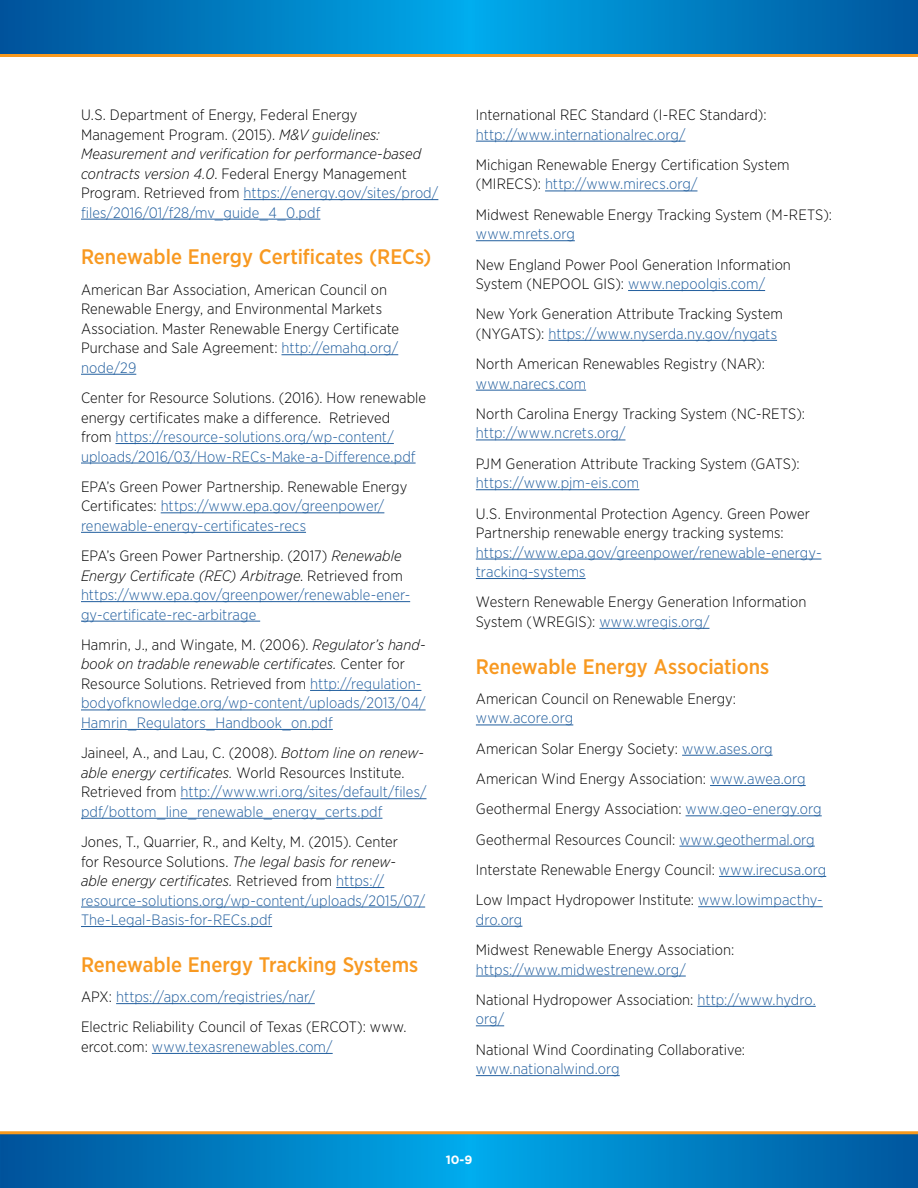
<style>
.page{position:relative;width:918px;height:1188px;background:#fff}
.page>*{position:absolute;margin:0;border:0;box-sizing:border-box;transform-origin:0 0}
.Heading_2{font:500 21px "Gotham Narrow";color:#f89921}
.body_text{font:300 15px/19.5px "Gotham Narrow";letter-spacing:.005em;color:#000}
.body_text-2{font:300 15px/19.5px "Gotham Narrow";letter-spacing:.005em;color:#215e9e}
.t1{font:700 12px "Gotham";color:#fff}
.s1{font-style:italic}
.s2{color:#215e9e}
.s3{color:#000}
.s4{font-style:italic;color:#000}
</style>
<div class="page">
<svg style="left:0;top:0;width:918px;height:54px;background:#007ec2"></svg>
<svg style="left:1px;top:1134px;width:917px;height:54px;background:#017ec1"></svg>
<hr style="left:0;top:1134px;width:1px;height:54px;background:#00549d">
<hr style="left:0;top:1131px;width:918px;height:3px;background:#f8991d">
<hr style="left:0;top:54px;width:918px;height:3px;background:#f8991d">
<hr style="left:244px;top:199px;width:194px;height:1px;background:#215e9e">
<hr style="left:81px;top:219px;width:239px;height:1px;background:#215e9e">
<hr style="left:282px;top:354px;width:116px;height:1px;background:#215e9e">
<hr style="left:81px;top:374px;width:55px;height:1px;background:#215e9e">
<hr style="left:115px;top:443px;width:279px;height:1px;background:#215e9e">
<hr style="left:81px;top:463px;width:335px;height:1px;background:#215e9e">
<hr style="left:161px;top:512px;width:223px;height:1px;background:#215e9e">
<hr style="left:81px;top:532px;width:225px;height:1px;background:#215e9e">
<hr style="left:81px;top:601px;width:329px;height:1px;background:#215e9e">
<hr style="left:81px;top:621px;width:179px;height:1px;background:#215e9e">
<hr style="left:310px;top:690px;width:111px;height:1px;background:#215e9e">
<hr style="left:81px;top:710px;width:345px;height:1px;background:#215e9e">
<hr style="left:81px;top:729px;width:252px;height:1px;background:#215e9e">
<hr style="left:181px;top:798px;width:246px;height:1px;background:#215e9e">
<hr style="left:81px;top:818px;width:301px;height:1px;background:#215e9e">
<hr style="left:336px;top:887px;width:48px;height:1px;background:#215e9e">
<hr style="left:81px;top:907px;width:344px;height:1px;background:#215e9e">
<hr style="left:81px;top:926px;width:191px;height:1px;background:#215e9e">
<hr style="left:116px;top:1003px;width:199px;height:1px;background:#215e9e">
<hr style="left:152px;top:1053px;width:181px;height:1px;background:#215e9e">
<hr style="left:476px;top:141px;width:209px;height:1px;background:#215e9e">
<hr style="left:545px;top:191px;width:152px;height:1px;background:#215e9e">
<hr style="left:476px;top:240px;width:99px;height:1px;background:#215e9e">
<hr style="left:628px;top:290px;width:137px;height:1px;background:#215e9e">
<hr style="left:548px;top:340px;width:229px;height:1px;background:#215e9e">
<hr style="left:476px;top:390px;width:110px;height:1px;background:#215e9e">
<hr style="left:476px;top:440px;width:149px;height:1px;background:#215e9e">
<hr style="left:476px;top:489px;width:163px;height:1px;background:#215e9e">
<hr style="left:476px;top:559px;width:345px;height:1px;background:#215e9e">
<hr style="left:476px;top:578px;width:110px;height:1px;background:#215e9e">
<hr style="left:599px;top:628px;width:110px;height:1px;background:#215e9e">
<hr style="left:476px;top:725px;width:97px;height:1px;background:#215e9e">
<hr style="left:682px;top:755px;width:91px;height:1px;background:#215e9e">
<hr style="left:710px;top:785px;width:96px;height:1px;background:#215e9e">
<hr style="left:686px;top:815px;width:136px;height:1px;background:#215e9e">
<hr style="left:679px;top:846px;width:136px;height:1px;background:#215e9e">
<hr style="left:719px;top:876px;width:107px;height:1px;background:#215e9e">
<hr style="left:698px;top:906px;width:125px;height:1px;background:#215e9e">
<hr style="left:476px;top:926px;width:46px;height:1px;background:#215e9e">
<hr style="left:476px;top:976px;width:210px;height:1px;background:#215e9e">
<hr style="left:697px;top:1006px;width:119px;height:1px;background:#215e9e">
<svg style="left:476px;top:1025px;width:28px;height:1px"></svg>
<hr style="left:476px;top:1075px;width:144px;height:1px;background:#215e9e">
<p class="body_text" style="left:81px;top:105px;width:359px">U.S. Department of Energy, Federal Energy Management Program. (2015). <span class="s1">M&amp;V guidelines:<br>Measurement and verification for performance-based contracts version 4.0</span>. Federal Energy Management Program. Retrieved from <span class="s2">https://energy.gov/sites/prod/ files/2016/01/f28/mv_guide_4_0.pdf</span></p>
<p class="Heading_2" style="left:81px;top:244px;width:352px">Renewable Energy Certificates (RECs)</p>
<p class="body_text" style="left:81px;top:279px;width:320px">American Bar Association, American Council on Renewable Energy, and Environmental Markets Association. Master Renewable Energy Certificate Purchase and Sale Agreement: <span class="s2">http://emahq.org/ node/29</span></p>
<p class="body_text" style="left:81px;top:388px;width:347px">Center for Resource Solutions. (2016). How renewable energy certificates make a difference. Retrieved<br>from <span class="s2">https://resource-solutions.org/wp-content/ uploads/2016/03/How-RECs-Make-a-Difference.pdf</span></p>
<p class="body_text-2" style="left:81px;top:476px;width:328px"><span class="s3">EPA’s Green Power Partnership. Renewable Energy<br>Certificates:</span> https://www.epa.gov/greenpower/ renewable-energy-certificates-recs</p>
<p class="body_text-2" style="left:81px;top:546px;width:331px"><span class="s3">EPA’s Green Power Partnership. (2017)</span> <span class="s4">Renewable Energy Certificate (REC) Arbitrage</span><span class="s3">. Retrieved from </span>https://www.epa.gov/greenpower/renewable-ener&shy;gy-certificate-rec-arbitrage</p>
<p class="body_text-2" style="left:81px;top:635px;width:346px"><span class="s3">Hamrin, J., and Wingate, M. (2006).</span> <span class="s4">Regulator’s hand&shy;book on tradable renewable certificates.</span> <span class="s3">Center for Resource Solutions. Retrieved from</span> http://regulation&shy;bodyofknowledge.org/wp-content/uploads/2013/04/ Hamrin_Regulators_Handbook_on.pdf</p>
<p class="body_text-2" style="left:81px;top:743px;width:347px"><span class="s3">Jaineel, A., and Lau, C. (2008).</span> <span class="s4">Bottom line on renew&shy;able energy certificates.</span> <span class="s3">World Resources Institute.<br>Retrieved from</span> http://www.wri.org/sites/default/files/ pdf/bottom_line_renewable_energy_certs.pdf</p>
<p class="body_text-2" style="left:81px;top:832px;width:346px"><span class="s3">Jones, T., Quarrier, R., and Kelty, M. (2015). Center<br>for Resource Solutions.</span> <span class="s4">The legal basis for renew&shy;able energy certificates.</span> <span class="s3">Retrieved from</span> https:// resource-solutions.org/wp-content/uploads/2015/07/ The-Legal-Basis-for-RECs.pdf</p>
<p class="Heading_2" style="left:81px;top:951px;width:339px">Renewable Energy Tracking Systems</p>
<p class="body_text-2" style="left:81px;top:987px;width:235px"><span class="s3">APX:</span> https://apx.com/registries/nar/</p>
<p class="body_text" style="left:81px;top:1017px;width:327px">Electric Reliability Council of Texas (ERCOT): www. ercot.com: <span class="s2">www.texasrenewables.com/</span></p>
<p class="body_text" style="left:476px;top:105px;width:292px">International REC Standard (I-REC Standard): <span class="s2">http://www.internationalrec.org/</span></p>
<p class="body_text" style="left:476px;top:155px;width:315px">Michigan Renewable Energy Certification System (MIRECS): <span class="s2">http://www.mirecs.org/</span></p>
<p class="body_text" style="left:476px;top:204px;width:358px">Midwest Renewable Energy Tracking System (M-RETS): <span class="s2">www.mrets.org</span></p>
<p class="body_text" style="left:476px;top:254px;width:317px">New England Power Pool Generation Information<br>System (NEPOOL GIS): <span class="s2">www.nepoolgis.com/</span></p>
<p class="body_text" style="left:476px;top:304px;width:308px">New York Generation Attribute Tracking System (NYGATS): <span class="s2">https://www.nyserda.ny.gov/nygats</span></p>
<p class="body_text" style="left:476px;top:354px;width:291px">North American Renewables Registry (NAR): <span class="s2">www.narecs.com</span></p>
<p class="body_text" style="left:476px;top:404px;width:331px">North Carolina Energy Tracking System (NC-RETS): <span class="s2">http://www.ncrets.org/</span></p>
<p class="body_text" style="left:476px;top:453px;width:325px">PJM Generation Attribute Tracking System (GATS): <span class="s2">https://www.pjm-eis.com</span></p>
<p class="body_text" style="left:476px;top:503px;width:347px">U.S. Environmental Protection Agency. Green Power Partnership renewable energy tracking systems: <span class="s2">https://www.epa.gov/greenpower/renewable-energy&shy;tracking-systems</span></p>
<p class="body_text" style="left:476px;top:592px;width:332px">Western Renewable Energy Generation Information<br>System (WREGIS): <span class="s2">www.wregis.org/</span></p>
<p class="Heading_2" style="left:476px;top:653px;width:295px">Renewable Energy Associations</p>
<p class="body_text" style="left:476px;top:689px;width:262px">American Council on Renewable Energy: <span class="s2">www.acore.org</span></p>
<p class="body_text" style="left:476px;top:738px;width:298px">American Solar Energy Society: <span class="s2">www.ases.org</span></p>
<p class="body_text" style="left:476px;top:769px;width:331px">American Wind Energy Association: <span class="s2">www.awea.org</span></p>
<p class="body_text" style="left:476px;top:799px;width:347px">Geothermal Energy Association: <span class="s2">www.geo-energy.org</span></p>
<p class="body_text" style="left:476px;top:829px;width:340px">Geothermal Resources Council: <span class="s2">www.geothermal.org</span></p>
<p class="body_text" style="left:476px;top:860px;width:352px">Interstate Renewable Energy Council: <span class="s2">www.irecusa.org</span></p>
<p class="body_text" style="left:476px;top:890px;width:348px">Low Impact Hydropower Institute: <span class="s2">www.lowimpacthy&shy;dro.org</span></p>
<p class="body_text" style="left:476px;top:940px;width:260px">Midwest Renewable Energy Association: <span class="s2">https://www.midwestrenew.org/</span></p>
<p class="body_text" style="left:476px;top:989px;width:341px">National Hydropower Association: <span class="s2">http://www.hydro. org/</span></p>
<p class="body_text" style="left:476px;top:1039px;width:271px">National Wind Coordinating Collaborative: <span class="s2">www.nationalwind.org</span></p>
<p class="t1" style="left:446px;top:1152px;width:28px">10-9</p>
</div>
